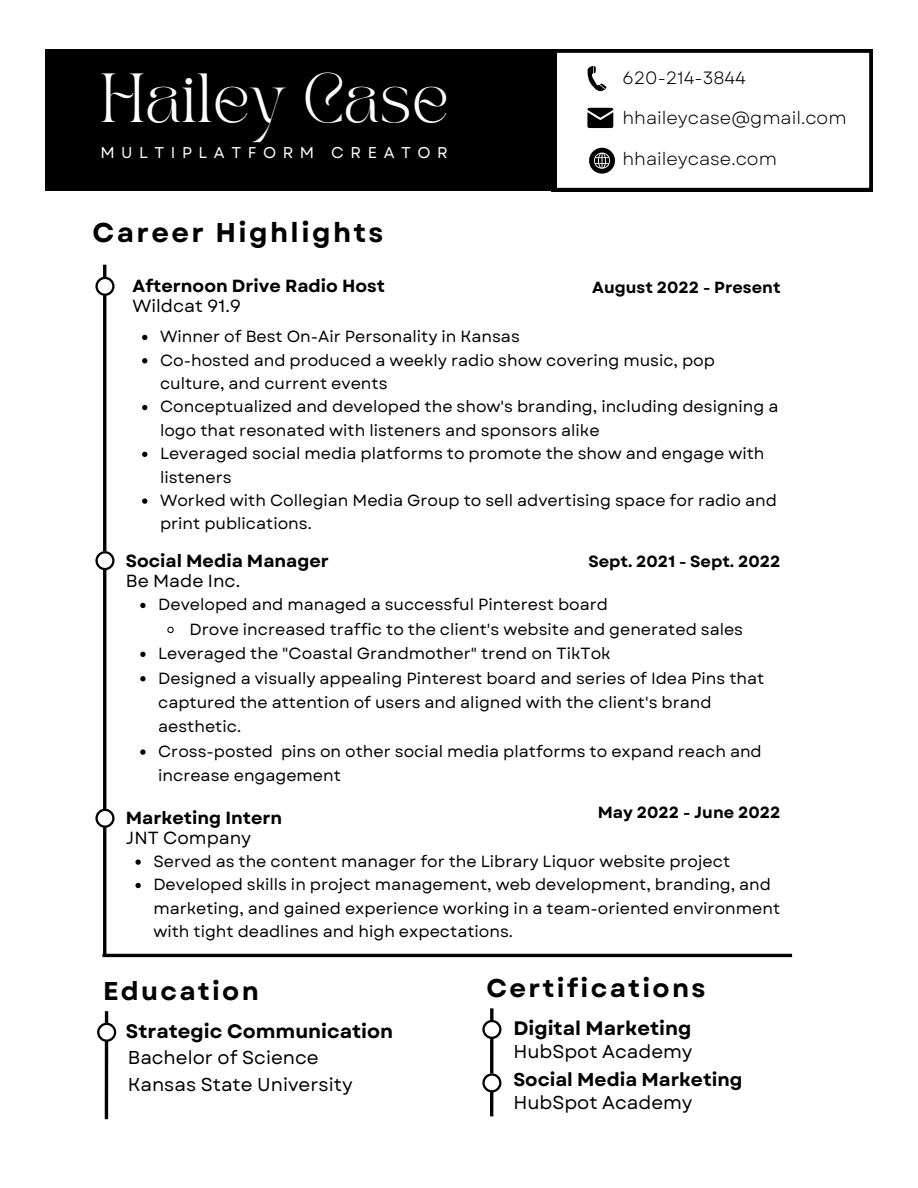
<style>
.page{position:relative;width:918px;height:1188px;background:#fff}
.page>*{position:absolute;margin:0;border:0;box-sizing:border-box;transform-origin:0 0}
.t1{font:48.6px "TAN PEARL Regular";color:#fff}
.t2{font:700 27.15px "Garet";letter-spacing:.09em;color:#000}
.t3{font:700 25.65px "Garet";letter-spacing:.09em;color:#000}
.t4{font:700 19.5px "Garet";color:#000}
.t5{font:18.6px/27px "Garet";color:#000}
.t6{font:700 18.6px "Garet";color:#000}
.t7{font:17.7px "Garet";color:#000}
.t8{font:700 17.55px "Garet";color:#000}
.t9{font:17.55px "Garet";color:#000}
.t10{font:16.2px/23.4px "Garet";color:#000}
.t11{font:700 16.2px "Garet";color:#000}
.t12{font:15.6px "Garet";letter-spacing:.42em;color:#fff}
</style>
<div class="page">
<hr style="left:103px;top:265px;width:3px;height:689px;background:#000">
<div style="left:45px;top:49px;width:512px;height:142px;background:#000"></div>
<svg style="left:557px;top:49px;width:316px;height:142px"></svg>
<svg style="left:587px;top:66px;width:20px;height:26px"></svg>
<svg style="left:589px;top:148px;width:26px;height:26px"></svg>
<svg style="left:142px;top:335px;width:5px;height:5px"></svg>
<svg style="left:142px;top:358px;width:5px;height:5px"></svg>
<svg style="left:142px;top:405px;width:5px;height:5px"></svg>
<svg style="left:142px;top:452px;width:5px;height:5px"></svg>
<svg style="left:142px;top:498px;width:5px;height:6px"></svg>
<svg style="left:135px;top:859px;width:6px;height:6px"></svg>
<svg style="left:135px;top:883px;width:6px;height:5px"></svg>
<svg style="left:140px;top:603px;width:6px;height:5px"></svg>
<svg style="left:167px;top:626px;width:7px;height:8px"></svg>
<svg style="left:140px;top:652px;width:6px;height:5px"></svg>
<svg style="left:140px;top:676px;width:6px;height:5px"></svg>
<svg style="left:140px;top:749px;width:6px;height:6px"></svg>
<svg style="left:95px;top:277px;width:20px;height:19px"></svg>
<svg style="left:95px;top:551px;width:20px;height:19px"></svg>
<svg style="left:95px;top:809px;width:20px;height:19px"></svg>
<hr style="left:102px;top:954px;width:690px;height:3px;background:#000">
<hr style="left:105px;top:1011px;width:3px;height:108px;background:#000">
<svg style="left:97px;top:1023px;width:19px;height:19px"></svg>
<svg style="left:490px;top:1008px;width:4px;height:108px"></svg>
<svg style="left:482px;top:1020px;width:19px;height:19px"></svg>
<svg style="left:482px;top:1073px;width:19px;height:19px"></svg>
<h1 class="t1" style="left:100px;top:73px;width:350px">Hailey Case</h1>
<p class="t12" style="left:100px;top:141px;width:349px">MULTIPLATFORM CREATOR</p>
<h2 class="t2" style="left:93px;top:213px;width:292px">Career Highlights</h2>
<p class="t7" style="left:623px;top:65px;width:125px">620-214-3844</p>
<p class="t7" style="left:623px;top:105px;width:226px">hhaileycase@gmail.com</p>
<p class="t7" style="left:623px;top:146px;width:156px">hhaileycase.com</p>
<p class="t8" style="left:133px;top:273px;width:254px">Afternoon Drive Radio Host</p>
<p class="t11" style="left:592px;top:276px;width:190px">August 2022 - Present</p>
<p class="t9" style="left:133px;top:293px;width:110px">Wildcat 91.9</p>
<p class="t10" style="left:160px;top:325px;width:620px">Winner of Best On-Air Personality in Kansas<br>Co-hosted and produced a weekly radio show covering music, pop culture, and current events<br>Conceptualized and developed the show's branding, including designing a logo that resonated with listeners and sponsors alike<br>Leveraged social media platforms to promote the show and engage with listeners<br>Worked with Collegian Media Group to sell advertising space for radio and print publications.</p>
<p class="t8" style="left:126px;top:548px;width:204px">Social Media Manager</p>
<p class="t11" style="left:588px;top:550px;width:194px">Sept. 2021 - Sept. 2022</p>
<p class="t9" style="left:126px;top:568px;width:116px">Be Made Inc.</p>
<p class="t10" style="left:158px;top:593px;width:451px">Developed and managed a successful Pinterest board</p>
<p class="t10" style="left:190px;top:617px;width:555px">Drove increased traffic to the client's website and generated sales</p>
<p class="t10" style="left:158px;top:642px;width:454px">Leveraged the "Coastal Grandmother" trend on TikTok</p>
<p class="t10" style="left:158px;top:666px;width:608px">Designed a visually appealing Pinterest board and series of Idea Pins that</p>
<p class="t10" style="left:158px;top:691px;width:555px">captured the attention of users and aligned with the client's brand</p>
<p class="t10" style="left:158px;top:715px;width:85px">aesthetic.</p>
<p class="t10" style="left:158px;top:740px;width:605px">Cross-posted pins on other social media platforms to expand reach and</p>
<p class="t10" style="left:158px;top:764px;width:184px">increase engagement</p>
<p class="t8" style="left:126px;top:805px;width:158px">Marketing Intern</p>
<p class="t11" style="left:598px;top:800px;width:184px">May 2022 - June 2022</p>
<p class="t9" style="left:126px;top:825px;width:127px">JNT Company</p>
<p class="t10" style="left:153px;top:850px;width:628px">Served as the content manager for the Library Liquor website project Developed skills in project management, web development, branding, and marketing, and gained experience working in a team-oriented environment with tight deadlines and high expectations.</p>
<h3 class="t3" style="left:103px;top:973px;width:157px">Education</h3>
<p class="t4" style="left:126px;top:1017px;width:269px">Strategic Communication</p>
<p class="t5" style="left:128px;top:1044px;width:226px">Bachelor of Science<br>Kansas State University</p>
<h3 class="t3" style="left:486px;top:970px;width:220px">Certifications</h3>
<p class="t4" style="left:513px;top:1015px;width:180px">Digital Marketing</p>
<p class="t5" style="left:513px;top:1038px;width:181px">HubSpot Academy</p>
<p class="t6" style="left:513px;top:1067px;width:231px">Social Media Marketing</p>
<p class="t5" style="left:513px;top:1089px;width:181px">HubSpot Academy</p>
</div>
